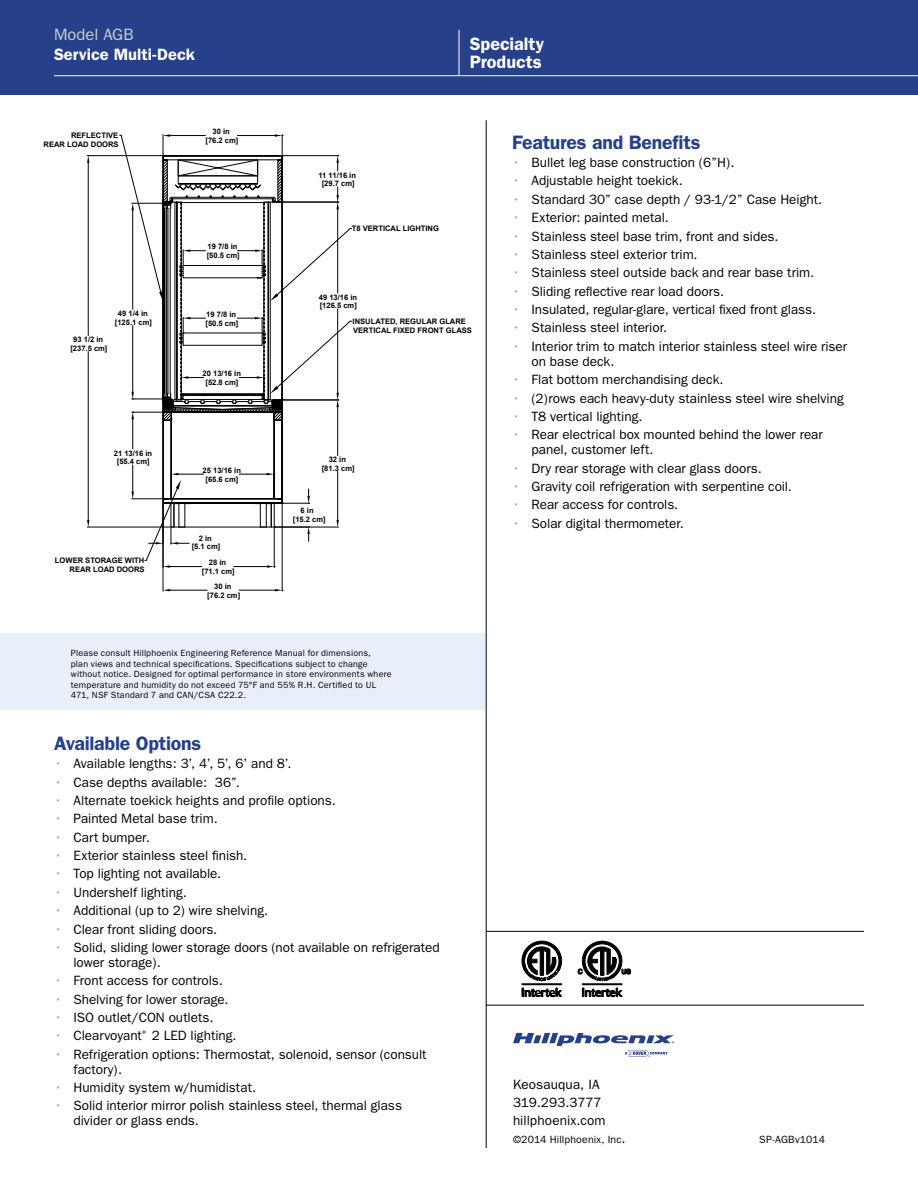
<style>
.page{position:relative;width:918px;height:1188px;background:#fff}
.page>*{position:absolute;margin:0;border:0;box-sizing:border-box;transform-origin:0 0}
.t1{font:600 19.5px "Franklin Gothic";letter-spacing:-.01em;color:#26418a}
.t2{font:600 18px/18px "Franklin Gothic";color:#fff}
.t3{font:600 16.5px "Franklin Gothic";color:#fff}
.t4{font:16.5px "Franklin Gothic";letter-spacing:.005em;color:#c9ced3}
.t5{font:13.5px/15px "Franklin Gothic";color:#000}
.t6{font:10.5px "Franklin Gothic";letter-spacing:.015em;color:#000}
.t7{font:9px/10.5px "Franklin Gothic";letter-spacing:.02em;color:#000}
.t8{font:700 7.65px/8.7px "Arial";color:#000;text-align:center}
.s1{color:#a1abb2}
.s2{font-size:13.5px}
</style>
<div class="page">
<div style="left:0;top:634px;width:485px;height:76px;background:#e9eff9"></div>
<div style="left:0;top:0;width:918px;height:95px;background:#26418a"></div>
<hr style="left:459px;top:30px;width:1px;height:45px;background:#fff">
<hr style="left:54px;top:75px;width:864px;height:1px;background:#fff">
<div style="left:274px;top:420px;width:1px;height:79px;border:1px solid #000"></div>
<div style="left:171px;top:420px;width:1px;height:79px;border:1px solid #000"></div>
<hr style="left:282px;top:156px;width:1px;height:347px;background:#000">
<hr style="left:163px;top:156px;width:1px;height:347px;background:#000">
<hr style="left:163px;top:504px;width:1px;height:87px;background:#000">
<hr style="left:282px;top:504px;width:1px;height:87px;background:#000">
<hr style="left:170px;top:590px;width:37px;height:1px;background:#000">
<hr style="left:239px;top:590px;width:36px;height:1px;background:#000">
<svg style="left:163px;top:589px;width:7px;height:2px"></svg>
<svg style="left:275px;top:589px;width:8px;height:2px"></svg>
<hr style="left:87px;top:527px;width:83px;height:1px;background:#000">
<hr style="left:87px;top:155px;width:41px;height:1px;background:#000">
<hr style="left:88px;top:352px;width:1px;height:168px;background:#000">
<hr style="left:88px;top:163px;width:1px;height:173px;background:#000">
<svg style="left:87px;top:520px;width:2px;height:7px"></svg>
<svg style="left:87px;top:155px;width:2px;height:8px"></svg>
<hr style="left:275px;top:527px;width:64px;height:1px;background:#000">
<hr style="left:337px;top:471px;width:1px;height:49px;background:#000">
<hr style="left:337px;top:407px;width:1px;height:49px;background:#000">
<svg style="left:336px;top:520px;width:3px;height:7px"></svg>
<hr style="left:132px;top:498px;width:38px;height:1px;background:#000">
<hr style="left:132px;top:419px;width:1px;height:30px;background:#000">
<svg style="left:132px;top:465px;width:2px;height:34px"></svg>
<svg style="left:120px;top:134px;width:232px;height:287px"></svg>
<svg style="left:145px;top:473px;width:165px;height:95px"></svg>
<svg style="left:513px;top:1033px;width:161px;height:24px"></svg>
<hr style="left:486px;top:1005px;width:378px;height:1px;background:#000">
<hr style="left:486px;top:931px;width:378px;height:1px;background:#000">
<hr style="left:486px;top:120px;width:1px;height:1028px;background:#000">
<svg style="left:577px;top:940px;width:54px;height:57px"></svg>
<svg style="left:521px;top:940px;width:41px;height:57px"></svg>
<p class="t4" style="left:54px;top:25px;width:81px">Model AGB</p>
<p class="t3" style="left:54px;top:44px;width:143px">Service Multi-Deck</p>
<h2 class="t2" style="left:470px;top:35px;width:76px">Specialty<br>Products</h2>
<p class="t8" style="left:44px;top:131px;width:77px;text-align:right">REFLECTIVE<br>REAR LOAD DOORS</p>
<p class="t8" style="left:206px;top:127px;width:34px">30 in [76.2 cm]</p>
<p class="t8" style="left:207px;top:243px;width:34px;text-align:left">19 7/8 in [50.5 cm]</p>
<p class="t8" style="left:319px;top:171px;width:39px">11 11/16 in [29.7 cm]</p>
<p class="t8" style="left:352px;top:224px;width:89px">T8 VERTICAL LIGHTING</p>
<p class="t8" style="left:70px;top:335px;width:39px">93 1/2 in [237.5 cm]</p>
<p class="t8" style="left:319px;top:293px;width:40px;text-align:left">49 13/16 in [126.5 cm]</p>
<p class="t8" style="left:115px;top:309px;width:39px">49 1/4 in [125.1 cm]</p>
<p class="t8" style="left:353px;top:317px;width:121px;text-align:left">INSULATED, REGULAR GLARE<br>VERTICAL FIXED FRONT GLASS</p>
<p class="t8" style="left:206px;top:310px;width:34px;text-align:left">19 7/8 in [50.5 cm]</p>
<p class="t8" style="left:203px;top:369px;width:40px">20 13/16 in [52.8 cm]</p>
<p class="t8" style="left:114px;top:449px;width:40px">21 13/16 in [55.4 cm]</p>
<p class="t8" style="left:55px;top:556px;width:91px;text-align:right">LOWER STORAGE WITH<br>REAR LOAD DOORS</p>
<p class="t8" style="left:203px;top:466px;width:40px">25 13/16 in [65.6 cm]</p>
<p class="t8" style="left:192px;top:534px;width:30px">2 in<br>[5.1 cm]</p>
<p class="t8" style="left:202px;top:559px;width:34px">28 in [71.1 cm]</p>
<p class="t8" style="left:207px;top:582px;width:34px">30 in [76.2 cm]</p>
<p class="t8" style="left:322px;top:455px;width:34px">32 in [81.3 cm]</p>
<p class="t8" style="left:293px;top:506px;width:34px">6 in<br>[15.2 cm]</p>
<p class="t7" style="left:71px;top:648px;width:322px">Please consult Hillphoenix Engineering Reference Manual for dimensions,<br>plan views and technical specifications. Specifications subject to change without notice. Designed for optimal performance in store environments where temperature and humidity do not exceed 75°F and 55% R.H. Certified to UL 471, NSF Standard 7 and CAN/CSA C22.2.</p>
<h1 class="t1" style="left:54px;top:732px;width:149px">Available Options</h1>
<p class="t5" style="left:54px;top:756px;width:239px"><span class="s1">•</span> Available lengths: 3’, 4’, 5’, 6’ and 8’.</p>
<p class="t5" style="left:54px;top:775px;width:187px"><span class="s1">•</span> Case depths available: 36”.</p>
<p class="t5" style="left:54px;top:793px;width:283px"><span class="s1">•</span> Alternate toekick heights and profile options.</p>
<p class="t5" style="left:54px;top:811px;width:165px"><span class="s1">•</span> Painted Metal base trim.</p>
<p class="t5" style="left:54px;top:830px;width:97px"><span class="s1">•</span> Cart bumper.</p>
<p class="t5" style="left:54px;top:848px;width:195px"><span class="s1">•</span> Exterior stainless steel finish.</p>
<p class="t5" style="left:54px;top:866px;width:169px"><span class="s1">•</span> Top lighting not available.</p>
<p class="t5" style="left:54px;top:885px;width:134px"><span class="s1">•</span> Undershelf lighting.</p>
<p class="t5" style="left:54px;top:903px;width:216px"><span class="s1">•</span> Additional (up to 2) wire shelving.</p>
<p class="t5" style="left:54px;top:922px;width:165px"><span class="s1">•</span> Clear front sliding doors.</p>
<p class="t5" style="left:73px;top:940px;width:368px;text-indent:-19px"><span class="s1">•</span> Solid, sliding lower storage doors (not available on refrigerated lower storage).</p>
<p class="t5" style="left:54px;top:973px;width:170px"><span class="s1">•</span> Front access for controls.</p>
<p class="t5" style="left:54px;top:992px;width:176px"><span class="s1">•</span> Shelving for lower storage.</p>
<p class="t5" style="left:54px;top:1010px;width:161px"><span class="s1">•</span> ISO outlet/CON outlets.</p>
<p class="t5" style="left:54px;top:1028px;width:184px"><span class="s1">•</span> Clearvoyant<sup>®</sup> 2 LED lighting.</p>
<p class="t5" style="left:73px;top:1047px;width:355px;text-indent:-19px"><span class="s1">•</span> Refrigeration options: Thermostat, solenoid, sensor (consult factory).</p>
<p class="t5" style="left:54px;top:1080px;width:204px"><span class="s1">•</span> Humidity system w/humidistat.</p>
<p class="t5" style="left:73px;top:1098px;width:330px;text-indent:-19px"><span class="s1">•</span> Solid interior mirror polish stainless steel, thermal glass divider or glass ends.</p>
<h1 class="t1" style="left:512px;top:131px;width:190px">Features and Benefits</h1>
<p class="t5" style="left:512px;top:155px;width:224px"><span class="s1">•</span> Bullet leg base construction (6”H).</p>
<p class="t5" style="left:512px;top:173px;width:172px"><span class="s1">•</span> Adjustable height toekick.</p>
<p class="t5" style="left:512px;top:192px;width:312px"><span class="s1">•</span> Standard 30” case depth / 93-1/2” Case Height.</p>
<p class="t5" style="left:512px;top:210px;width:158px"><span class="s1">•</span> Exterior: painted metal.</p>
<p class="t5" style="left:512px;top:229px;width:268px"><span class="s1">•</span> Stainless steel base trim, front and sides.</p>
<p class="t5" style="left:512px;top:247px;width:187px"><span class="s1">•</span> Stainless steel exterior trim.</p>
<p class="t5" style="left:512px;top:265px;width:304px"><span class="s1">•</span> Stainless steel outside back and rear base trim.</p>
<p class="t5" style="left:512px;top:284px;width:214px"><span class="s1">•</span> Sliding reflective rear load doors.</p>
<p class="t5" style="left:512px;top:302px;width:306px"><span class="s1">•</span> Insulated, regular-glare, vertical fixed front glass.</p>
<p class="t5" style="left:512px;top:320px;width:157px"><span class="s1">•</span> Stainless steel interior.</p>
<p class="t5" style="left:532px;top:339px;width:317px;text-indent:-19px"><span class="s1">•</span> Interior trim to match interior stainless steel wire riser on base deck.</p>
<p class="t5" style="left:512px;top:372px;width:213px"><span class="s1">•</span> Flat bottom merchandising deck.</p>
<p class="t5" style="left:512px;top:391px;width:333px"><span class="s1">•</span> (2)rows each heavy-duty stainless steel wire shelving</p>
<p class="t5" style="left:512px;top:409px;width:132px"><span class="s1">•</span> T8 vertical lighting.</p>
<p class="t5" style="left:532px;top:427px;width:293px;text-indent:-19px"><span class="s1">•</span> Rear electrical box mounted behind the lower rear panel, customer left.</p>
<p class="t5" style="left:512px;top:461px;width:251px"><span class="s1">•</span> Dry rear storage with clear glass doors.</p>
<p class="t5" style="left:512px;top:479px;width:281px"><span class="s1">•</span> Gravity coil refrigeration with serpentine coil.</p>
<p class="t5" style="left:512px;top:497px;width:168px"><span class="s1">•</span> Rear access for controls.</p>
<p class="t5" style="left:512px;top:516px;width:173px"><span class="s1">•</span> Solar digital thermometer.</p>
<p class="t5" style="left:513px;top:1075px;width:94px;line-height:18px">Keosauqua, IA<br>319.293.3777 hillphoenix.com</p>
<p class="t6" style="left:513px;top:1133px;width:114px">©2014 Hillphoenix, Inc<span class="s2">.</span></p>
<p class="t6" style="left:759px;top:1133px;width:67px">SP-AGBv1014</p>
</div>
